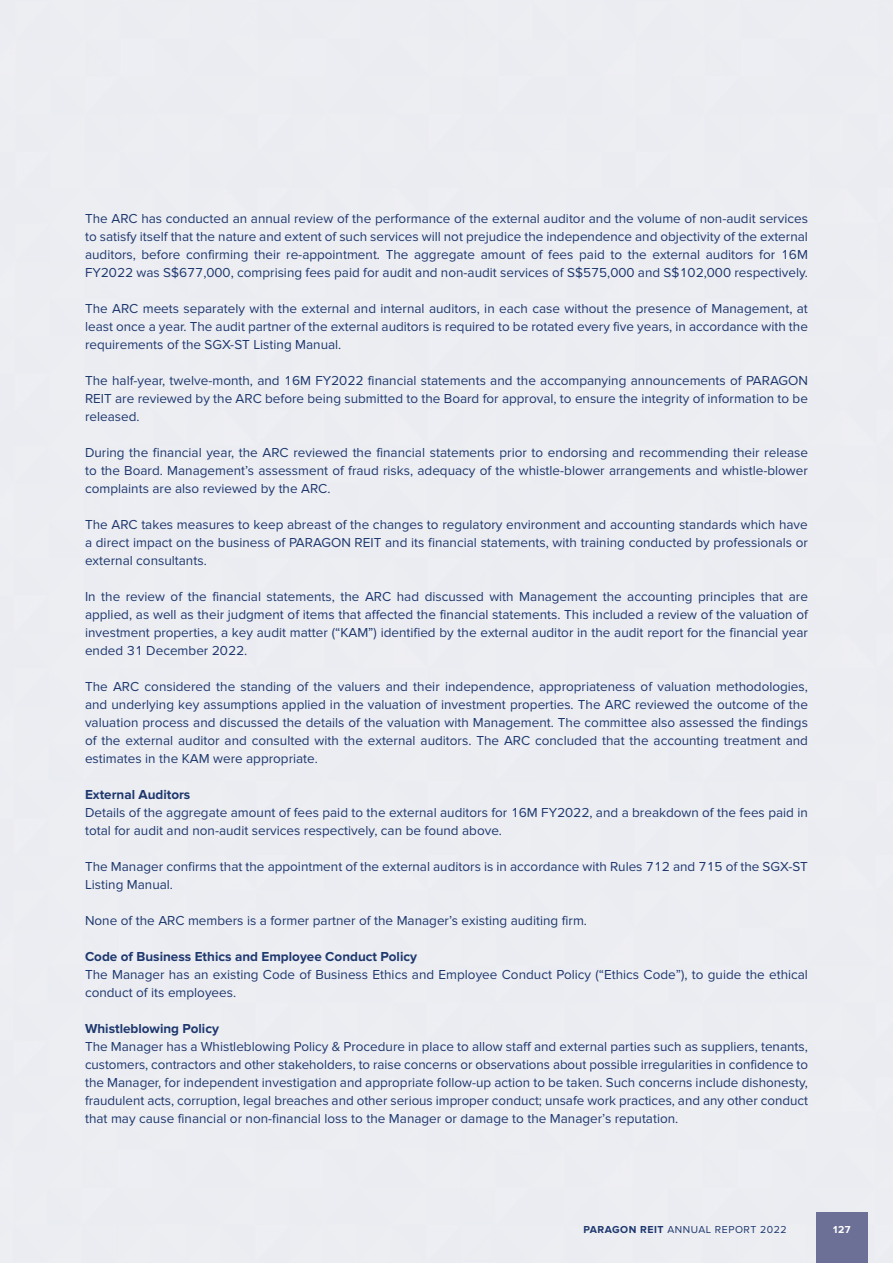
<style>
.page{position:relative;width:893px;height:1263px;background:#fff}
.page>*{position:absolute;margin:0;border:0;box-sizing:border-box;transform-origin:0 0}
.t1{font:13.5px/18px "Proxima Nova";color:#1e386e;text-align:justify}
.t2{font:700 13.5px "Proxima Nova";color:#1e386e}
.t3{font:10.5px "Proxima Nova";letter-spacing:.05em;color:#1e386e}
.t4{font:700 10.5px "Proxima Nova";color:#fff}
.s1{font-weight:700}
</style>
<div class="page">
<div style="left:816px;top:1212px;width:51px;height:51px;background:#6c6f96"></div>
<p class="t1" style="left:85px;top:210px;width:724px">The ARC has conducted an annual review of the performance of the external auditor and the volume of non-audit services to satisfy itself that the nature and extent of such services will not prejudice the independence and objectivity of the external auditors, before confirming their re-appointment. The aggregate amount of fees paid to the external auditors for 16M FY2022 was S$677,000, comprising fees paid for audit and non-audit services of S$575,000 and S$102,000 respectively.</p>
<p class="t1" style="left:85px;top:300px;width:724px">The ARC meets separately with the external and internal auditors, in each case without the presence of Management, at least once a year. The audit partner of the external auditors is required to be rotated every five years, in accordance with the requirements of the SGX-ST Listing Manual.</p>
<p class="t1" style="left:85px;top:372px;width:724px">The half-year, twelve-month, and 16M FY2022 financial statements and the accompanying announcements of PARAGON REIT are reviewed by the ARC before being submitted to the Board for approval, to ensure the integrity of information to be released.</p>
<p class="t1" style="left:85px;top:444px;width:724px">During the financial year, the ARC reviewed the financial statements prior to endorsing and recommending their release to the Board. Management’s assessment of fraud risks, adequacy of the whistle-blower arrangements and whistle-blower complaints are also reviewed by the ARC.</p>
<p class="t1" style="left:85px;top:516px;width:724px">The ARC takes measures to keep abreast of the changes to regulatory environment and accounting standards which have a direct impact on the business of PARAGON REIT and its financial statements, with training conducted by professionals or external consultants.</p>
<p class="t1" style="left:85px;top:588px;width:724px">In the review of the financial statements, the ARC had discussed with Management the accounting principles that are applied, as well as their judgment of items that affected the financial statements. This included a review of the valuation of investment properties, a key audit matter (“KAM”) identified by the external auditor in the audit report for the financial year ended 31 December 2022.</p>
<p class="t1" style="left:85px;top:678px;width:724px">The ARC considered the standing of the valuers and their independence, appropriateness of valuation methodologies, and underlying key assumptions applied in the valuation of investment properties. The ARC reviewed the outcome of the valuation process and discussed the details of the valuation with Management. The committee also assessed the findings of the external auditor and consulted with the external auditors. The ARC concluded that the accounting treatment and estimates in the KAM were appropriate.</p>
<p class="t2" style="left:85px;top:787px;width:107px">External Auditors</p>
<p class="t1" style="left:85px;top:804px;width:724px">Details of the aggregate amount of fees paid to the external auditors for 16M FY2022, and a breakdown of the fees paid in total for audit and non-audit services respectively, can be found above.</p>
<p class="t1" style="left:85px;top:858px;width:724px">The Manager confirms that the appointment of the external auditors is in accordance with Rules 712 and 715 of the SGX-ST<br>Listing Manual.</p>
<p class="t1" style="left:85px;top:912px;width:503px">None of the ARC members is a former partner of the Manager’s existing auditing firm.</p>
<p class="t2" style="left:85px;top:949px;width:334px">Code of Business Ethics and Employee Conduct Policy</p>
<p class="t1" style="left:85px;top:966px;width:724px">The Manager has an existing Code of Business Ethics and Employee Conduct Policy (“Ethics Code”), to guide the ethical conduct of its employees.</p>
<p class="t2" style="left:85px;top:1021px;width:135px">Whistleblowing Policy</p>
<p class="t1" style="left:85px;top:1038px;width:724px">The Manager has a Whistleblowing Policy &amp; Procedure in place to allow staff and external parties such as suppliers, tenants, customers, contractors and other stakeholders, to raise concerns or observations about possible irregularities in confidence to the Manager, for independent investigation and appropriate follow-up action to be taken. Such concerns include dishonesty, fraudulent acts, corruption, legal breaches and other serious improper conduct; unsafe work practices, and any other conduct that may cause financial or non-financial loss to the Manager or damage to the Manager’s reputation.</p>
<p class="t3" style="left:584px;top:1223px;width:205px"><span class="s1">PARAGON REIT</span> ANNUAL REPORT 2022</p>
<p class="t4" style="left:833px;top:1223px;width:19px">127</p>
</div>
